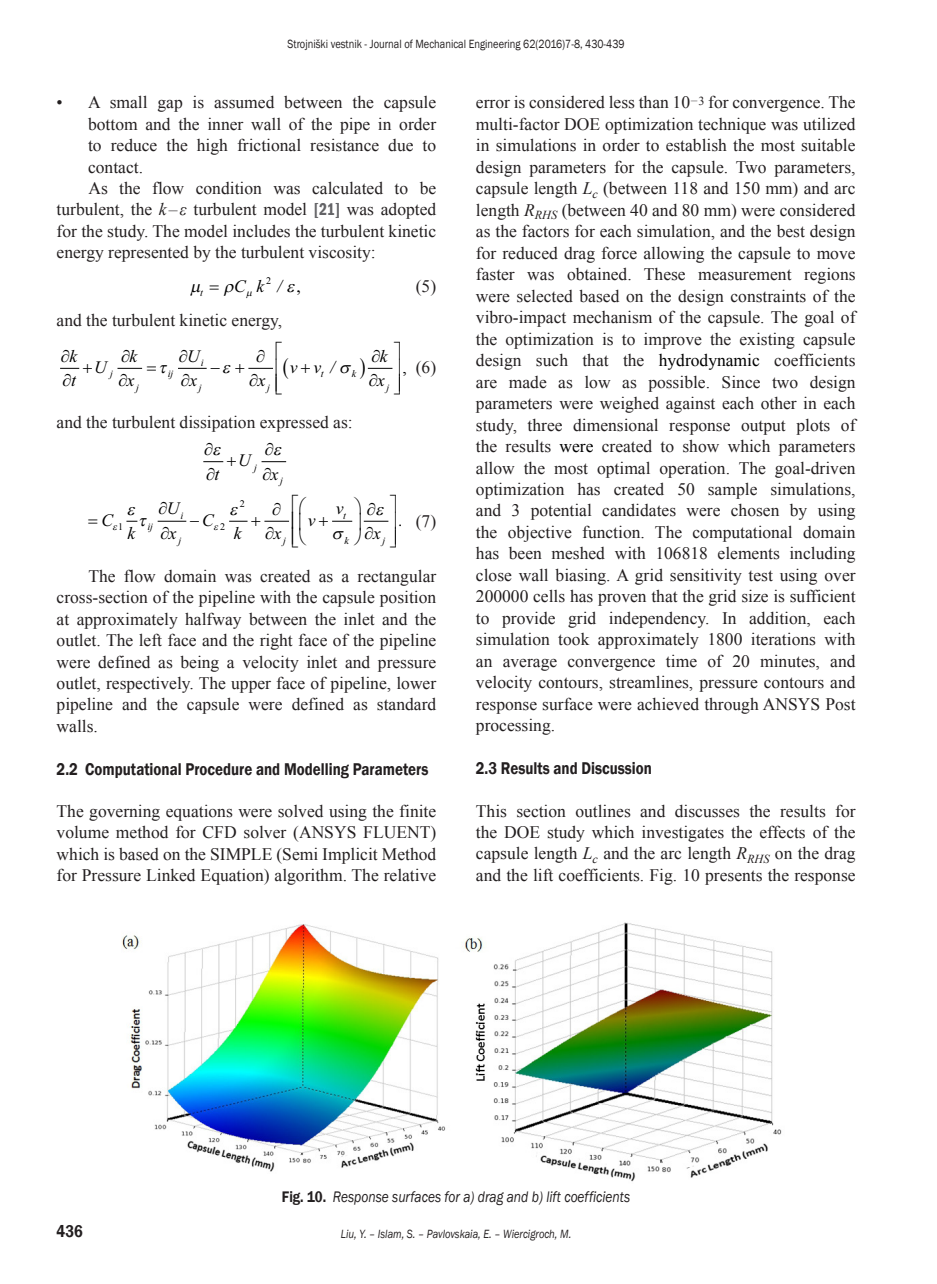
<style>
.page{position:relative;width:937px;height:1284px;background:#fff}
.page>*{position:absolute;margin:0;border:0;box-sizing:border-box;transform-origin:0 0}
.Normal_ni_umika{font:17.5px/21.5px "Times New Roman";color:#231f20;text-align:justify}
.Heading_2{font:600 17.5px "Franklin Gothic";color:#231f20;scale:.85 1}
.t1{font:italic 17.5px/24.7px "Times New Roman";color:#000}
.Normal_Equation{font:17.5px "Times New Roman";color:#231f20}
.t2{font:17.5px "Times New Roman";color:#000}
.Normal_Figure{font:italic 15.75px "Franklin Gothic";color:#231f20;scale:.85 1}
.t3{font:12.25px "Franklin Gothic";color:#231f20;scale:.85 1}
.t4{font:italic 12.25px "Franklin Gothic";color:#231f20;scale:.85 1}
.t5{font:italic 10.15px "Times New Roman";color:#000}
.t6{font:10.15px "Times New Roman";color:#000}
.s1{font-style:italic}
.s2{font-family:"Franklin Gothic";font-weight:600;font-stretch:condensed;color:#636366}
.s3{font-style:normal}
.s4{color:#000}
.s5{font-weight:600;font-style:normal}
</style>
<div class="page">
<svg style="left:261px;top:461px;width:25px;height:1px"></svg>
<svg style="left:158px;top:521px;width:28px;height:1px"></svg>
<img style="left:122px;top:922px;width:660px;height:260px">
<svg style="left:60px;top:367px;width:20px;height:2px"></svg>
<svg style="left:367px;top:367px;width:26px;height:2px"></svg>
<svg style="left:117px;top:367px;width:26px;height:2px"></svg>
<svg style="left:203px;top:461px;width:21px;height:2px"></svg>
<svg style="left:126px;top:520px;width:12px;height:2px"></svg>
<svg style="left:229px;top:520px;width:61px;height:2px"></svg>
<svg style="left:332px;top:520px;width:57px;height:2px"></svg>
<svg style="left:178px;top:367px;width:95px;height:2px"></svg>
<p class="t3" style="left:287px;top:36px;width:398px">Strojniški vestnik - Journal of Mechanical Engineering 62(2016)7-8, 430-439</p>
<p class="Normal_ni_umika" style="left:88px;top:91px;width:350px;text-indent:-32px">• A small gap is assumed between the capsule bottom and the inner wall of the pipe in order to reduce the high frictional resistance due to contact.</p>
<p class="Normal_ni_umika" style="left:57px;top:177px;width:381px;text-indent:32px">As the flow condition was calculated to be turbulent, the <span class="s1">k – ε</span> turbulent model <span class="s2">[21]</span> was adopted for the study. The model includes the turbulent kinetic energy represented by the turbulent viscosity:</p>
<p class="t5" style="left:200px;top:286px;width:4px">t</p>
<p class="t1" style="left:234px;top:273px;width:32px">C k</p>
<p class="t6" style="left:266px;top:277px;width:7px">2</p>
<p class="t1" style="left:277px;top:273px;width:25px">/ <span class="s3">,</span></p>
<p class="Normal_Equation" style="left:416px;top:274px;width:22px">(5)</p>
<p class="Normal_ni_umika" style="left:57px;top:309px;width:227px">and the turbulent kinetic energy,</p>
<p class="t1" style="left:61px;top:343px;width:18px">∂k ∂t</p>
<p class="t1" style="left:118px;top:343px;width:20px">∂k ∂x</p>
<p class="t1" style="left:179px;top:343px;width:23px">∂U ∂x</p>
<p class="t1" style="left:249px;top:343px;width:18px;text-align:center">∂ ∂x</p>
<p class="t1" style="left:369px;top:343px;width:20px">∂k ∂x</p>
<p class="t5" style="left:201px;top:356px;width:4px">i</p>
<p class="t5" style="left:199px;top:380px;width:4px">j</p>
<p class="t5" style="left:267px;top:380px;width:4px">j</p>
<p class="t1" style="left:330px;top:354px;width:6px">/</p>
<p class="t2" style="left:402px;top:354px;width:6px">,</p>
<p class="Normal_Equation" style="left:416px;top:355px;width:22px">(6)</p>
<p class="t1" style="left:94px;top:354px;width:14px">U</p>
<p class="t1" style="left:290px;top:354px;width:33px">v v</p>
<p class="t5" style="left:110px;top:367px;width:4px">j</p>
<p class="t5" style="left:136px;top:380px;width:4px">j</p>
<p class="t5" style="left:321px;top:367px;width:4px">t</p>
<p class="t5" style="left:352px;top:367px;width:6px">k</p>
<p class="t5" style="left:168px;top:367px;width:7px">ij</p>
<p class="t5" style="left:386px;top:380px;width:4px">j</p>
<p class="Normal_ni_umika" style="left:57px;top:411px;width:298px">and the turbulent dissipation expressed as:</p>
<p class="t1" style="left:204px;top:436px;width:17px">∂ ∂t</p>
<p class="t1" style="left:262px;top:436px;width:18px">∂ ∂x</p>
<p class="t1" style="left:158px;top:496px;width:23px">∂U ∂x</p>
<p class="t1" style="left:190px;top:507px;width:25px">−C</p>
<p class="t1" style="left:265px;top:496px;width:18px;text-align:center">∂ ∂x</p>
<p class="t1" style="left:365px;top:496px;width:18px">∂ ∂x</p>
<p class="t1" style="left:238px;top:447px;width:14px">U</p>
<p class="t5" style="left:254px;top:460px;width:4px">j</p>
<p class="t5" style="left:280px;top:474px;width:4px">j</p>
<p class="t6" style="left:240px;top:500px;width:7px">2</p>
<p class="t1" style="left:336px;top:496px;width:9px">v</p>
<p class="t5" style="left:181px;top:509px;width:4px">i</p>
<p class="t5" style="left:178px;top:533px;width:4px">j</p>
<p class="t5" style="left:283px;top:533px;width:4px">j</p>
<p class="t5" style="left:343px;top:509px;width:4px">t</p>
<p class="t5" style="left:344px;top:533px;width:6px">k</p>
<p class="t5" style="left:382px;top:533px;width:4px">j</p>
<p class="t1" style="left:101px;top:507px;width:13px">C</p>
<p class="t1" style="left:399px;top:507px;width:6px">.</p>
<p class="Normal_Equation" style="left:416px;top:508px;width:22px">(7)</p>
<p class="Normal_ni_umika" style="left:57px;top:565px;width:381px;text-indent:32px">The flow domain was created as a rectangular cross-section of the pipeline with the capsule position at approximately halfway between the inlet and the outlet. The left face and the right face of the pipeline were defined as being a velocity inlet and pressure outlet, respectively. The upper face of pipeline, lower pipeline and the capsule were defined as standard walls.</p>
<p class="Heading_2" style="left:57px;top:758px;width:439px">2.2 Computational Procedure and Modelling Parameters</p>
<p class="Normal_ni_umika" style="left:57px;top:800px;width:381px">The governing equations were solved using the finite volume method for CFD solver (ANSYS FLUENT) which is based on the SIMPLE (Semi Implicit Method for Pressure Linked Equation) algorithm. The relative</p>
<p class="t1" style="left:308px;top:507px;width:9px">v</p>
<p class="t6" style="left:118px;top:523px;width:7px">1</p>
<p class="t6" style="left:220px;top:523px;width:7px">2</p>
<p class="t5" style="left:147px;top:520px;width:7px">ij</p>
<p class="t1" style="left:128px;top:521px;width:9px">k</p>
<p class="t1" style="left:234px;top:521px;width:9px">k</p>
<p class="Normal_ni_umika" style="left:476px;top:91px;width:381px">error is considered less than 10<sup>−</sup><sup>3</sup> for convergence. The multi-factor DOE optimization technique was utilized in simulations in order to establish the most suitable design parameters for the capsule. Two parameters, capsule length <span class="s1">L</span><sub>c</sub> (between 118 and 150 mm) and arc length <span class="s1">R</span><sub>RHS</sub> (between 40 and 80 mm) were considered as the factors for each simulation, and the best design for reduced drag force allowing the capsule to move faster was obtained. These measurement regions were selected based on the design constraints of the vibro-impact mechanism of the capsule. The goal of the optimization is to improve the existing capsule design such that the <span class="s4">hydrodynamic</span> coefficients are made as low as possible. Since two design parameters were weighed against each other in each study, three dimensional response output plots of the results <span class="s4">were</span> created to show which parameters allow the most optimal operation. The goal-driven optimization has created 50 sample simulations, and 3 potential candidates were chosen by using the objective function. The computational domain has been meshed with 106818 elements including close wall biasing. A grid sensitivity test using over 200000 cells has proven that the grid size is sufficient to provide grid independency. In addition, each simulation took approximately 1800 iterations with an average convergence time of 20 minutes, and velocity contours, streamlines, pressure contours and response surface were achieved through ANSYS Post processing.</p>
<p class="Heading_2" style="left:476px;top:758px;width:208px">2.3 Results and Discussion</p>
<p class="Normal_ni_umika" style="left:476px;top:799px;width:381px">This section outlines and discusses the results for the DOE study which investigates the effects of the capsule length <span class="s1">L</span><sub>c</sub> and the arc length <span class="s1">R</span><sub>RHS</sub> on the drag and the lift coefficients. Fig. 10 presents the response</p>
<p class="Normal_Figure" style="left:282px;top:1187px;width:411px"><span class="s5">Fig. 10.</span> Response surfaces for a) drag and b) lift coefficients</p>
<p class="Heading_2" style="left:57px;top:1221px;width:32px">436</p>
<p class="t4" style="left:341px;top:1227px;width:272px">Liu, Y. – Islam, S. – Pavlovskaia, E. – Wiercigroch, M.</p>
</div>
